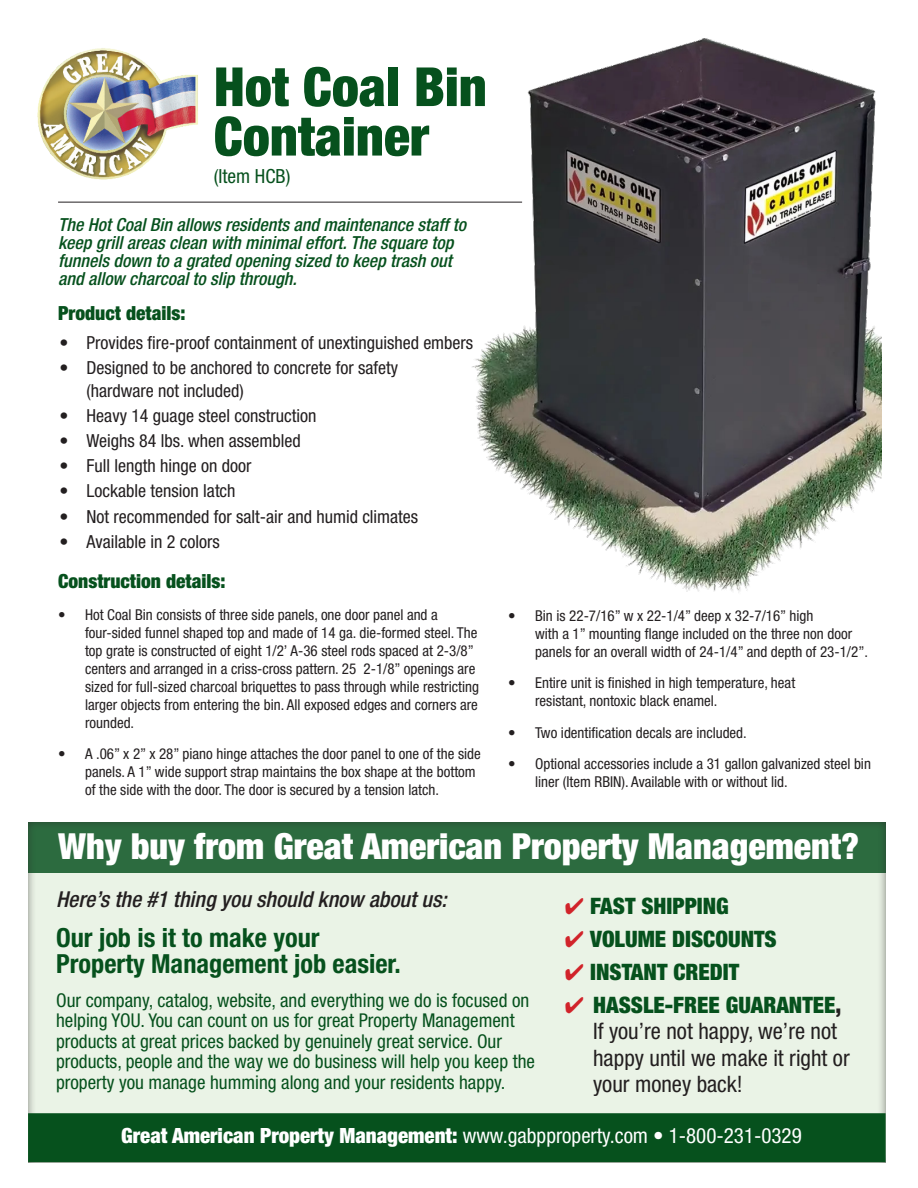
<style>
.page{position:relative;width:918px;height:1188px;background:#fff}
.page>*{position:absolute;margin:0;border:0;box-sizing:border-box;transform-origin:0 0}
.t1{font:900 condensed 54px/49.5px "Helvetica Neue LT Std";color:#06511d}
.t2{font:900 condensed 36px "Helvetica Neue LT Std";color:#fff}
.t3{font:700 condensed 26.4px/26.4px "Helvetica Neue LT Std";color:#06511d}
.t4{font:condensed 22.65px/26.4px "Helvetica Neue LT Std";color:#231f20}
.t5{font:900 condensed 22.65px "Helvetica Neue LT Std";color:#06511d}
.t6{font:italic 500 condensed 21.9px "Helvetica Neue LT Std";color:#231f20}
.t7{font:condensed 21px "Helvetica Neue LT Std";color:#fff}
.t8{font:900 condensed 19.5px "Helvetica Neue LT Std";color:#06511d}
.t9{font:condensed 19.5px "Helvetica Neue LT Std";color:#06511d}
.t10{font:condensed 19.05px/20.5px "Helvetica Neue LT Std";color:#06511d}
.t11{font:condensed 18px/22.5px "Helvetica Neue LT Std";color:#231f20}
.t12{font:italic 500 condensed 18px/18px "Helvetica Neue LT Std";color:#06511d}
.t13{font:condensed 15px/18px "Helvetica Neue LT Std";color:#231f20}
.s1{color:#d1232a}
.s2{font-weight:900;color:#06511d}
.s3{font-weight:900}
</style>
<div class="page">
<hr style="left:58px;top:202px;width:464px;height:1px;background:#231f20">
<div style="left:27px;top:821px;width:860px;height:343px;background:#231f20;opacity:.75"></div>
<div style="left:28px;top:1113px;width:858px;height:49px;background:#06511d;border:2px solid #06511d"></div>
<img style="left:413px;top:38px;width:468px;height:555px">
<img style="left:37px;top:48px;width:161px;height:132px">
<p class="t1" style="left:214px;top:61px;width:275px">Hot Coal Bin<br>Container</p>
<p class="t9" style="left:214px;top:164px;width:78px">(Item HCB)</p>
<p class="t12" style="left:58px;top:216px;width:409px">The Hot Coal Bin allows residents and maintenance staff to keep grill areas clean with minimal effort. The square top funnels down to a grated opening sized to keep trash out and allow charcoal to slip through.</p>
<p class="t8" style="left:58px;top:301px;width:129px">Product details:</p>
<p class="t11" style="left:60px;top:331px;width:415px">• Provides fire-proof containment of unextinguished embers</p>
<p class="t11" style="left:87px;top:356px;width:313px;text-indent:-27px">• Designed to be anchored to concrete for safety (hardware not included)</p>
<p class="t11" style="left:60px;top:404px;width:258px">• Heavy 14 guage steel construction</p>
<p class="t11" style="left:60px;top:429px;width:243px">• Weighs 84 lbs. when assembled</p>
<p class="t11" style="left:60px;top:455px;width:193px">• Full length hinge on door</p>
<p class="t11" style="left:60px;top:480px;width:178px">• Lockable tension latch</p>
<p class="t11" style="left:60px;top:505px;width:360px">• Not recommended for salt-air and humid climates</p>
<p class="t11" style="left:60px;top:530px;width:162px">• Available in 2 colors</p>
<p class="t8" style="left:58px;top:569px;width:169px">Construction details:</p>
<p class="t13" style="left:85px;top:605px;width:395px;text-indent:-27px">• Hot Coal Bin consists of three side panels, one door panel and a four-sided funnel shaped top and made of 14 ga. die-formed steel. The top grate is constructed of eight 1/2’ A-36 steel rods spaced at 2-3/8” centers and arranged in a criss-cross pattern. 25 2-1/8” openings are sized for full-sized charcoal briquettes to pass through while restricting larger objects from entering the bin. All exposed edges and corners are rounded.</p>
<p class="t13" style="left:85px;top:745px;width:397px;text-indent:-27px">• A .06” x 2” x 28” piano hinge attaches the door panel to one of the side panels. A 1” wide support strap maintains the box shape at the bottom of the side with the door. The door is secured by a tension latch.</p>
<p class="t13" style="left:535px;top:606px;width:334px;text-indent:-27px">• Bin is 22-7/16” w x 22-1/4” deep x 32-7/16” high<br>with a 1” mounting flange included on the three non door panels for an overall width of 24-1/4” and depth of 23-1/2”.</p>
<p class="t13" style="left:535px;top:674px;width:262px;text-indent:-27px">• Entire unit is finished in high temperature, heat resistant, nontoxic black enamel.</p>
<p class="t13" style="left:508px;top:723px;width:240px">• Two identification decals are included.</p>
<p class="t13" style="left:535px;top:755px;width:337px;text-indent:-27px">• Optional accessories include a 31 gallon galvanized steel bin liner (Item RBIN). Available with or without lid.</p>
<p class="t2" style="left:58px;top:824px;width:803px">Why buy from Great American Property Management?</p>
<p class="t6" style="left:56px;top:886px;width:392px">Here’s the #1 thing you should know about us:</p>
<p class="t3" style="left:56px;top:924px;width:346px">Our job is it to make your<br>Property Management job easier.</p>
<p class="t10" style="left:56px;top:989px;width:480px">Our company, catalog, website, and everything we do is focused on helping YOU. You can count on us for great Property Management products at great prices backed by genuinely great service. Our products, people and the way we do business will help you keep the property you manage humming along and your residents happy.</p>
<p class="t5" style="left:565px;top:892px;width:166px"><span class="s1">✔</span> FAST SHIPPING</p>
<p class="t5" style="left:565px;top:925px;width:214px"><span class="s1">✔</span> VOLUME DISCOUNTS</p>
<p class="t5" style="left:565px;top:958px;width:176px"><span class="s1">✔</span> INSTANT CREDIT</p>
<p class="t4" style="left:593px;top:992px;width:258px;text-indent:-28px"><span class="s1">✔</span> <span class="s2">HASSLE-FREE GUARANTEE</span><span class="s3">,<br></span>If you’re not happy, we’re not happy until we make it right or your money back!</p>
<p class="t7" style="left:121px;top:1123px;width:682px"><span class="s3">Great American Property Management:</span> www.gabpproperty.com • 1-800-231-0329</p>
</div>
